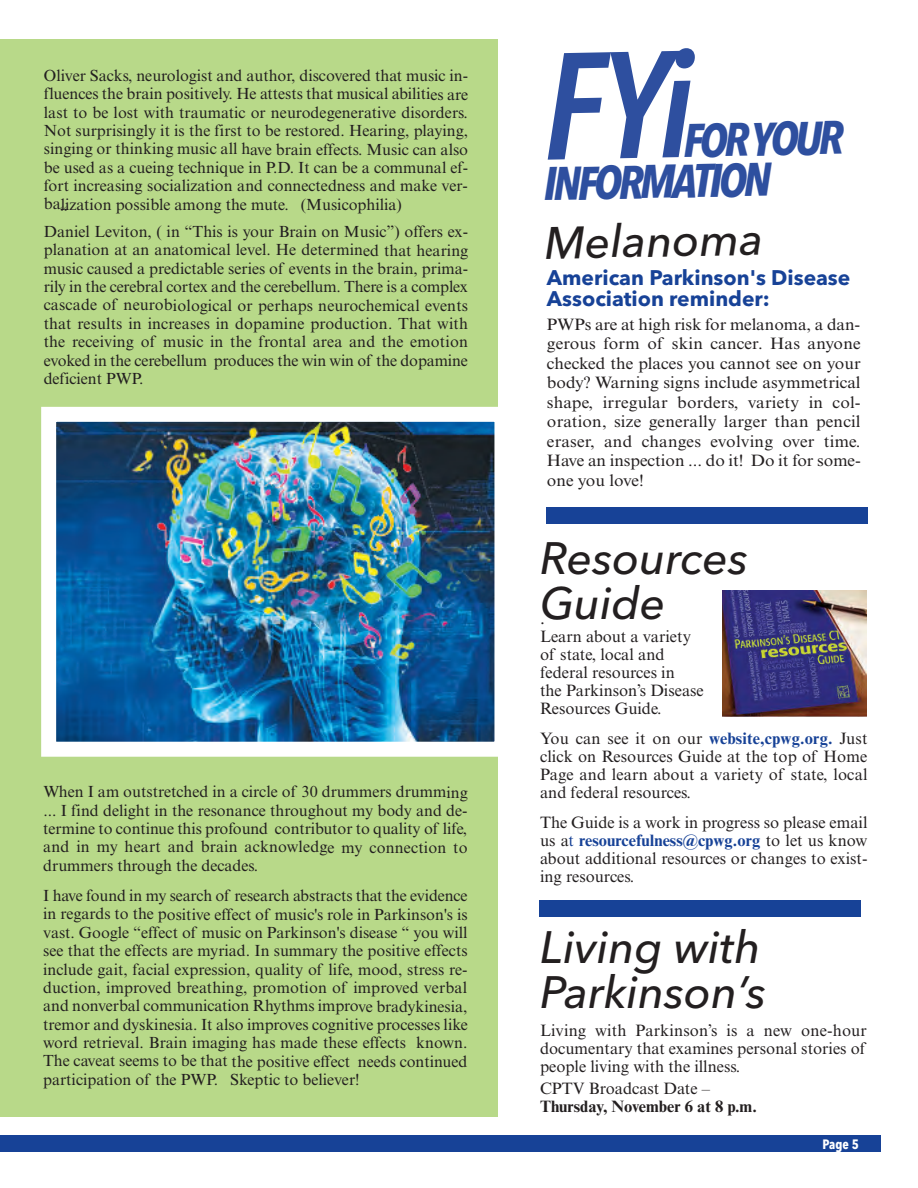
<style>
.page{position:relative;width:918px;height:1188px;background:#fff}
.page>*{position:absolute;margin:0;border:0;box-sizing:border-box;transform-origin:0 0}
.t1{font:italic 700 46.5px/40.8px "Avenir Next Condensed";color:#2e4f9f}
.t2{font:italic 500 45px/45px "Avenir Next";color:#231f20}
.t3{font:700 21px/21px "Avenir Next";color:#174297}
.t4{font:18px "Times New Roman MT Std";color:#231f20}
.t5{font:16.5px/18px "Times New Roman MT Std";color:#231f20;text-align:justify}
.t6{font:16.5px/19.5px "Times New Roman MT Std";color:#231f20;text-align:justify;scale:1.05 1}
.t7{font:700 16.5px "Times New Roman MT Std";color:#231f20}
.t8{font:16.2px/18.5px "Times New Roman MT Std";color:#231f20;text-align:justify}
.t9{font:700 13.5px "Avenir Next Condensed";color:#fff}
.s1{font-weight:700;color:#174297}
.s2{color:#174297}
</style>
<div class="page">
<div style="left:0;top:40px;width:498px;height:1077px;background:#b8d989"></div>
<img style="left:57px;top:423px;width:436px;height:318px">
<div style="left:41px;top:407px;width:468px;height:350px;border:15px solid #fff"></div>
<img style="left:722px;top:591px;width:145px;height:125px">
<div style="left:546px;top:507px;width:322px;height:17px;background:#174297"></div>
<div style="left:539px;top:900px;width:322px;height:17px;background:#174297"></div>
<div style="left:0;top:1135px;width:881px;height:17px;background:#174297"></div>
<p class="t8" style="left:44px;top:68px;width:426px">Oliver Sacks, neurologist and author, discovered that music in&shy;fluences the brain positively. He attests that musical abilities are last to be lost with traumatic or neurodegenerative disorders.<br>Not surprisingly it is the first to be restored. Hearing, playing, singing or thinking music all have brain effects. Music can also be used as a cueing technique in P.D. It can be a communal ef&shy;fort increasing socialization and connectedness and make ver&shy;balization possible among the mute. (Musicophilia)</p>
<p class="t8" style="left:44px;top:205px;width:426px;text-align:left;text-indent:16px">“<br>Daniel Leviton, ( in “This is your Brain on Music”) offers ex&shy;planation at an anatomical level. He determined that hearing music caused a predictable series of events in the brain, prima&shy;rily in the cerebral cortex and the cerebellum. There is a complex cascade of neurobiological or perhaps neurochemical events that results in increases in dopamine production. That with the receiving of music in the frontal area and the emotion evoked in the cerebellum produces the win win of the dopamine deficient PWP.</p>
<p class="t8" style="left:43px;top:784px;width:426px">When I am outstretched in a circle of 30 drummers drumming ... I find delight in the resonance throughout my body and de&shy;termine to continue this profound contributor to quality of life, and in my heart and brain acknowledge my connection to drummers through the decades.</p>
<p class="t8" style="left:43px;top:888px;width:426px">I have found in my search of research abstracts that the evidence in regards to the positive effect of music's role in Parkinson's is vast. Google “effect of music on Parkinson's disease “ you will see that the effects are myriad. In summary the positive effects include gait, facial expression, quality of life, mood, stress re&shy;duction, improved breathing, promotion of improved verbal and nonverbal communication Rhythms improve bradykinesia, tremor and dyskinesia. It also improves cognitive processes like word retrieval. Brain imaging has made these effects known.<br>The caveat seems to be that the positive effect needs continued participation of the PWP. Skeptic to believer!</p>
<h1 class="t1" style="left:542px;top:122px;width:302px;text-indent:140px;rotate:-1deg">FOR YOUR<br>INFORMATION</h1>
<h2 class="t2" style="left:544px;top:219px;width:221px;rotate:-1deg">Melanoma</h2>
<p class="t3" style="left:547px;top:267px;width:305px">American Parkinson's Disease<br>Association reminder:</p>
<p class="t6" style="left:547px;top:316px;width:300px">PWPs are at high risk for melanoma, a dan&shy;gerous form of skin cancer. Has anyone checked the places you cannot see on your body? Warning signs include asymmetrical shape, irregular borders, variety in col&shy;oration, size generally larger than pencil eraser, and changes evolving over time.<br>Have an inspection ... do it! Do it for some&shy;one you love!</p>
<h2 class="t2" style="left:540px;top:534px;width:210px">Resources<br>Guide</h2>
<p class="t4" style="left:540px;top:611px;width:6px">.</p>
<p class="t5" style="left:540px;top:629px;width:165px;text-align:left">Learn about a variety of state, local and federal resources in<br>the Parkinson’s Disease<br>Resources Guide.</p>
<p class="t5" style="left:540px;top:731px;width:329px">You can see it on our <span class="s1">website,cpwg.org.</span> Just click on Resources Guide at the top of Home Page and learn about a variety of state, local and federal resources.</p>
<p class="t5" style="left:540px;top:815px;width:329px">The Guide is a work in progress so please email us a<span class="s2">t</span> <span class="s1">resourcefulness@cpwg.org</span> to let us know about additional resources or changes to exist&shy;ing resources.</p>
<h2 class="t2" style="left:540px;top:923px;width:228px">Living with<br>Parkinson’s</h2>
<p class="t5" style="left:540px;top:1023px;width:328px">Living with Parkinson’s is a new one-hour documentary that examines personal stories of people living with the illness.</p>
<p class="t5" style="left:540px;top:1081px;width:171px">CPTV Broadcast Date –</p>
<p class="t7" style="left:540px;top:1101px;width:218px">Thursday, November 6 at 8 p.m.</p>
<p class="t9" style="left:823px;top:1136px;width:38px">Page 5</p>
<p class="t9" style="left:852px;top:1136px;width:9px">4</p>
</div>
